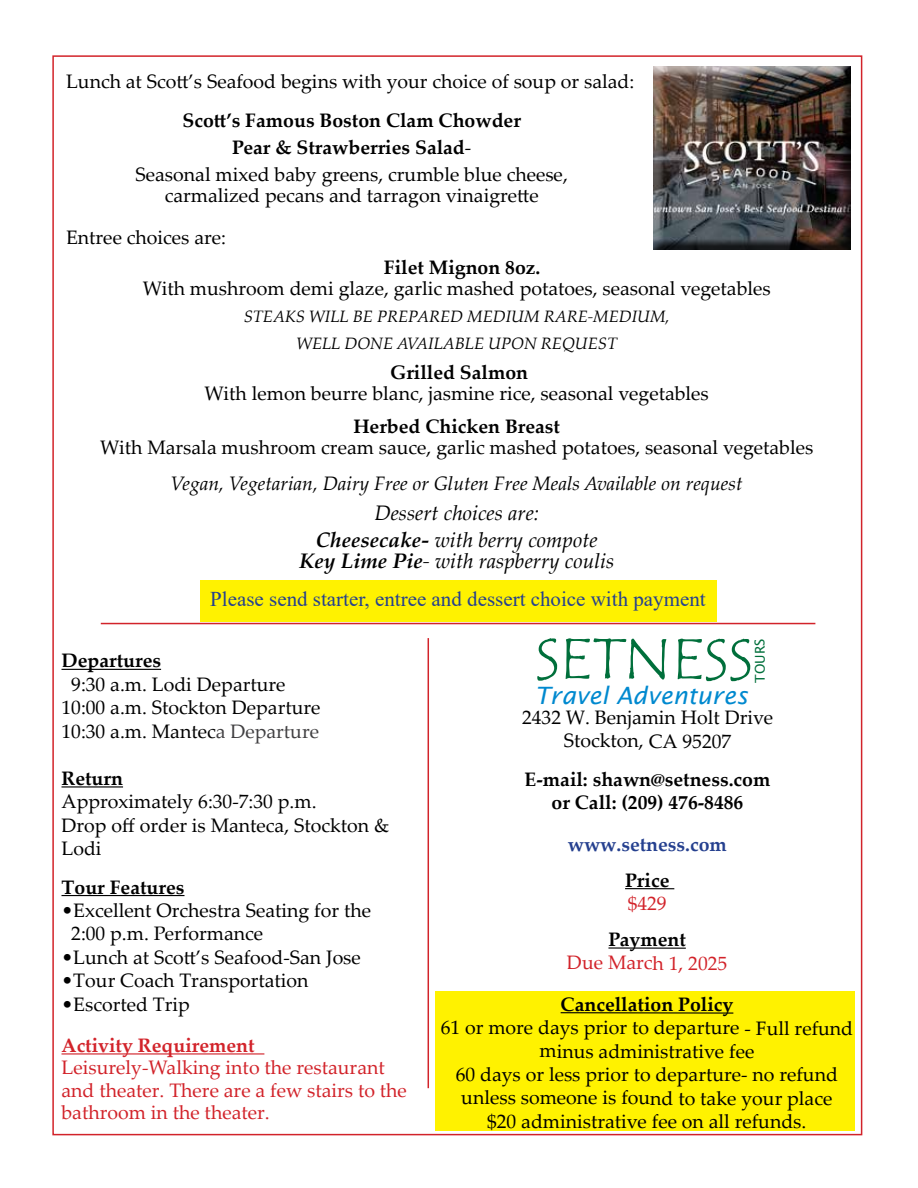
<style>
.page{position:relative;width:918px;height:1188px;background:#fff}
.page>*{position:absolute;margin:0;border:0;box-sizing:border-box;transform-origin:0 0}
.t1{font:59.1px "Tempus Sans ITC";letter-spacing:-.005em;color:#006f3b}
.t2{font:italic 24px "Lucida Sans";color:#0089cf}
.t3{font:italic 21px/27px "Palatino Linotype";color:#000;text-align:center}
.t4{font:21px "Times New Roman";color:#25408f}
.t5{font:19.5px/23.4px "Palatino Linotype";color:#000}
.t6{font:700 19.5px/27px "Palatino Linotype";color:#000;text-align:center}
.t7{font:19.5px/22.5px "Palatino Linotype";color:#d2232a}
.t8{font:italic 19.5px "Palatino Linotype";color:#000}
.t9{font:700 19.5px "Palatino Linotype";color:#d2232a}
.t10{font:700 19.5px "Palatino Linotype";letter-spacing:-.005em;color:#25408f}
.t11{font:italic 16.5px/27px "Palatino Linotype";color:#000;text-align:center}
.t12{font:13.5px "Lucida Sans";letter-spacing:-.005em;color:#006f3b}
.s1{font-weight:400}
.s2{font-weight:700}
.s3{color:#414042}
</style>
<div class="page">
<div style="left:52px;top:55px;width:810px;height:1080px;background:#fff;border:2px solid #d2232a"></div>
<hr style="left:101px;top:623px;width:714px;height:1px;background:#d2232a">
<hr style="left:428px;top:638px;width:1px;height:450px;background:#d2232a">
<div style="left:436px;top:992px;width:419px;height:139px;background:#fff200"></div>
<hr style="left:625px;top:888px;width:49px;height:1px;background:#000">
<hr style="left:608px;top:947px;width:78px;height:2px;background:#000">
<hr style="left:561px;top:1012px;width:172px;height:2px;background:#000">
<hr style="left:62px;top:669px;width:99px;height:1px;background:#000">
<hr style="left:62px;top:786px;width:61px;height:2px;background:#000">
<hr style="left:62px;top:895px;width:122px;height:1px;background:#000">
<hr style="left:62px;top:1053px;width:202px;height:2px;background:#d2232a">
<div style="left:200px;top:580px;width:516px;height:42px;background:#fff200"></div>
<div style="left:653px;top:66px;width:198px;height:184px;background:#000;opacity:.75"></div>
<p class="t5" style="left:66px;top:69px;width:570px">Lunch at Scott’s Seafood begins with your choice of soup or salad:</p>
<p class="t6" style="left:136px;top:106px;width:434px">Scott’s Famous Boston Clam Chowder<br>Pear &amp; Strawberries Salad<span class="s1">-<br>Seasonal mixed baby greens, crumble blue cheese,</span></p>
<p class="t5" style="left:66px;top:174px;width:474px;line-height:42px;text-indent:99px">carmalized pecans and tarragon vinaigrette<br>Entree choices are:</p>
<p class="t6" style="left:384px;top:253px;width:158px">Filet Mignon 8oz.</p>
<p class="t5" style="left:143px;top:276px;width:630px">With mushroom demi glaze, garlic mashed potatoes, seasonal vegetables</p>
<p class="t11" style="left:244px;top:302px;width:428px">STEAKS WILL BE PREPARED MEDIUM RARE-MEDIUM,<br>WELL DONE AVAILABLE UPON REQUEST</p>
<p class="t6" style="left:390px;top:358px;width:140px">Grilled Salmon</p>
<p class="t5" style="left:205px;top:381px;width:506px">With lemon beurre blanc, jasmine rice, seasonal vegetables</p>
<p class="t6" style="left:353px;top:412px;width:208px">Herbed Chicken Breast</p>
<p class="t5" style="left:100px;top:435px;width:715px">With Marsala mushroom cream sauce, garlic mashed potatoes, seasonal vegetables</p>
<p class="t8" style="left:171px;top:470px;width:573px">Vegan, Vegetarian, Dairy Free or Gluten Free Meals Available on request</p>
<p class="t3" style="left:316px;top:499px;width:283px">Dessert choices are:<br><span class="s2">Cheesecake-</span> with berry compote</p>
<p class="t3" style="left:299px;top:547px;width:317px"><span class="s2">Key Lime Pie</span>- with raspberry coulis</p>
<p class="t4" style="left:210px;top:585px;width:497px">Please send starter, entree and dessert choice with payment</p>
<p class="t6" style="left:62px;top:647px;width:101px">Departures</p>
<p class="t5" style="left:62px;top:672px;width:261px;text-indent:10px">9:30 a.m. Lodi Departure<br>10:00 a.m. Stockton Departure<br>10:30 a.m. Mantec<span class="s3">a Departure</span></p>
<p class="t6" style="left:62px;top:764px;width:63px">Return</p>
<p class="t5" style="left:62px;top:789px;width:329px">Approximately 6:30-7:30 p.m.<br>Drop off order is Manteca, Stockton &amp;<br>Lodi</p>
<p class="t6" style="left:62px;top:873px;width:125px">Tour Features</p>
<p class="t5" style="left:71px;top:898px;width:301px;text-indent:-10px">•Excellent Orchestra Seating for the<br>2:00 p.m. Performance</p>
<p class="t5" style="left:62px;top:945px;width:301px">•Lunch at Scott’s Seafood-San Jose</p>
<p class="t5" style="left:62px;top:968px;width:249px">•Tour Coach Transportation</p>
<p class="t5" style="left:62px;top:991px;width:130px">•Escorted Trip</p>
<p class="t9" style="left:62px;top:1031px;width:195px">Activity Requirement</p>
<p class="t7" style="left:62px;top:1056px;width:347px">Leisurely-Walking into the restaurant and theater. There are a few stairs to the bathroom in the theater.</p>
<h1 class="t1" style="left:535px;top:621px;width:219px">SETNESS</h1>
<p class="t2" style="left:535px;top:682px;width:214px">Travel Adventures</p>
<p class="t5" style="left:522px;top:705px;width:253px;text-align:center">2432 W. Benjamin Holt Drive<br>Stockton, CA 95207</p>
<p class="t6" style="left:525px;top:767px;width:247px;line-height:23.4px">E-mail: shawn@setness.com or Call: (209) 476-8486</p>
<p class="t10" style="left:568px;top:830px;width:161px">www.setness.com</p>
<p class="t6" style="left:625px;top:866px;width:46px">Price</p>
<p class="t7" style="left:628px;top:891px;width:41px">$429</p>
<p class="t6" style="left:608px;top:925px;width:79px">Payment</p>
<p class="t7" style="left:567px;top:951px;width:162px">Due March 1, 2025</p>
<p class="t6" style="left:561px;top:990px;width:174px">Cancellation Policy</p>
<p class="t5" style="left:441px;top:1015px;width:414px;text-align:center">61 or more days prior to departure - Full refund minus administrative fee<br>60 days or less prior to departure- no refund unless someone is found to take your place<br>$20 administrative fee on all refunds.</p>
<p class="t12" style="left:752px;top:683px;width:46px;rotate:-90deg">TOURS</p>
</div>
